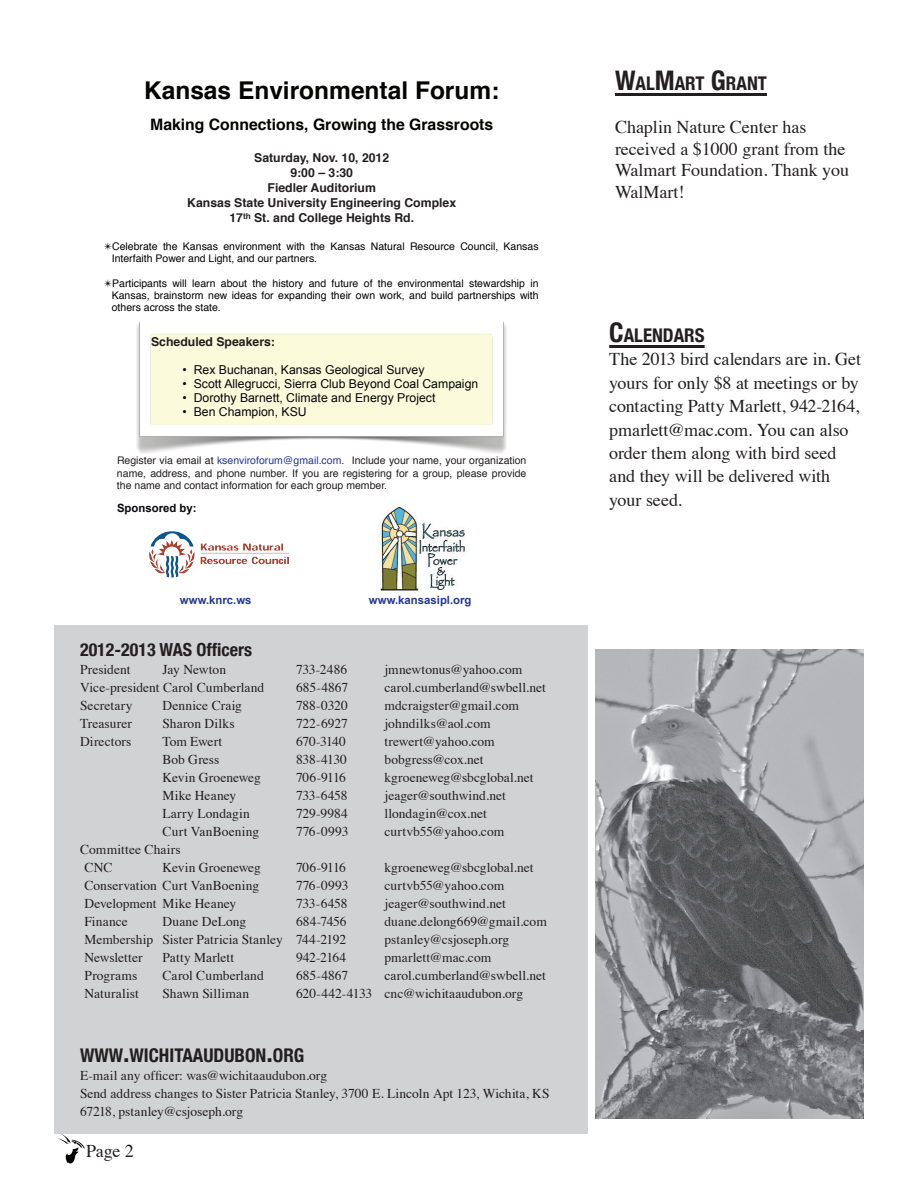
<style>
.page{position:relative;width:918px;height:1188px;background:#fff}
.page>*{position:absolute;margin:0;border:0;box-sizing:border-box;transform-origin:0 0}
.t1{font:700 24.45px "Helvetica";color:#040503}
.t2{font:700 condensed 18.9px "Helvetica Neue";color:#231f20}
.t3{font:18px/23.4px "Times";color:#231f20}
.t4{font:700 condensed 18px "Helvetica Neue";color:#231f20}
.t5{font:700 15.75px "Helvetica";color:#040503}
.t6{font:13.5px/18px "Times";color:#231f20}
.t7{font:13.5px "Times";letter-spacing:.02em;color:#231f20}
.t8{font:12.3px "Arial";color:#08070b}
.t9{font:700 12.3px/14.9px "Helvetica";color:#231f20;text-align:center}
.t10{font:700 11.4px "Arial";color:#253a96}
.t11{font:700 11.4px "Arial";color:#08070b}
.t12{font:10.5px/12.3px "Helvetica";color:#040503}
.t13{font:10.5px/12.3px "Helvetica";color:#231f20;text-align:justify}
.t14{font:10.5px "Arial";color:#08070b}
.s1{color:#253a96}
.s2{font-size:27px}
</style>
<div class="page">
<div style="left:54px;top:625px;width:533px;height:509px;background:#d1d2d4"></div>
<img style="left:58px;top:1134px;width:27px;height:29px">
<hr style="left:609px;top:345px;width:96px;height:3px;background:#231f20">
<img style="left:136px;top:323px;width:370px;height:131px">
<img style="left:379px;top:506px;width:87px;height:85px">
<img style="left:149px;top:531px;width:140px;height:47px">
<hr style="left:615px;top:93px;width:152px;height:3px;background:#231f20">
<img style="left:595px;top:649px;width:269px;height:469px">
<h1 class="t1" style="left:144px;top:70px;width:357px">Kansas Environmental Forum:</h1>
<p class="t5" style="left:150px;top:112px;width:345px">Making Connections, Growing the Grassroots</p>
<p class="t9" style="left:187px;top:151px;width:270px">Saturday, Nov. 10, 2012<br>9:00 – 3:30<br>Fiedler Auditorium<br>Kansas State University Engineering Complex<br>17<sup>th</sup> St. and College Heights Rd.</p>
<p class="t12" style="left:112px;top:240px;width:428px;text-indent:-8px">✴Celebrate the Kansas environment with the Kansas Natural Resource Council, Kansas<br>Interfaith Power and Light, and our partners.</p>
<p class="t12" style="left:112px;top:277px;width:428px;text-align:justify;text-indent:-8px">✴Participants will learn about the history and future of the environmental stewardship in Kansas, brainstorm new ideas for expanding their own work, and build partnerships with others across the state.</p>
<p class="t9" style="left:151px;top:335px;width:125px">Scheduled Speakers:</p>
<p class="t8" style="left:183px;top:362px;width:243px">• Rex Buchanan, Kansas Geological Survey</p>
<p class="t8" style="left:183px;top:376px;width:297px">• Scott Allegrucci, Sierra Club Beyond Coal Campaign</p>
<p class="t8" style="left:183px;top:390px;width:254px">• Dorothy Barnett, Climate and Energy Project</p>
<p class="t8" style="left:183px;top:404px;width:126px">• Ben Champion, KSU</p>
<p class="t13" style="left:117px;top:455px;width:411px">Register via email at <span class="s1">ksenviroforum@gmail.com</span>. Include your name, your organization name, address, and phone number. If you are registering for a group, please provide the name and contact information for each group member.</p>
<p class="t11" style="left:117px;top:501px;width:81px">Sponsored by:</p>
<p class="t10" style="left:180px;top:593px;width:73px">www.knrc.ws</p>
<p class="t10" style="left:369px;top:593px;width:104px">www.kansasipl.org</p>
<h3 class="t4" style="left:80px;top:634px;width:174px">2012-2013 WAS Officers</h3>
<p class="t6" style="left:80px;top:659px;width:52px">President</p>
<p class="t6" style="left:163px;top:659px;width:65px">Jay Newton</p>
<p class="t6" style="left:296px;top:659px;width:53px">733-2486</p>
<p class="t6" style="left:385px;top:659px;width:139px">jmnewtonus@yahoo.com</p>
<p class="t6" style="left:80px;top:677px;width:186px">Vice-president Carol Cumberland</p>
<p class="t6" style="left:296px;top:677px;width:54px">685-4867</p>
<p class="t6" style="left:385px;top:677px;width:163px">carol.cumberland@swbell.net</p>
<p class="t6" style="left:80px;top:695px;width:54px">Secretary</p>
<p class="t6" style="left:163px;top:695px;width:81px">Dennice Craig</p>
<p class="t6" style="left:296px;top:695px;width:53px">788-0320</p>
<p class="t6" style="left:385px;top:695px;width:136px">mdcraigster@gmail.com</p>
<p class="t6" style="left:80px;top:713px;width:53px">Treasurer</p>
<p class="t6" style="left:163px;top:713px;width:74px">Sharon Dilks</p>
<p class="t6" style="left:296px;top:713px;width:54px">722-6927</p>
<p class="t6" style="left:385px;top:713px;width:108px">johndilks@aol.com</p>
<p class="t6" style="left:80px;top:731px;width:53px">Directors</p>
<p class="t6" style="left:163px;top:731px;width:61px">Tom Ewert</p>
<p class="t6" style="left:296px;top:731px;width:51px">670-3140</p>
<p class="t6" style="left:385px;top:731px;width:112px">trewert@yahoo.com</p>
<p class="t6" style="left:163px;top:749px;width:58px">Bob Gress</p>
<p class="t6" style="left:296px;top:749px;width:52px">838-4130</p>
<p class="t6" style="left:385px;top:749px;width:101px">bobgress@cox.net</p>
<p class="t6" style="left:163px;top:767px;width:100px">Kevin Groeneweg</p>
<p class="t6" style="left:296px;top:767px;width:51px">706-9116</p>
<p class="t6" style="left:385px;top:767px;width:151px">kgroeneweg@sbcglobal.net</p>
<p class="t6" style="left:163px;top:785px;width:75px">Mike Heaney</p>
<p class="t6" style="left:296px;top:785px;width:53px">733-6458</p>
<p class="t6" style="left:385px;top:785px;width:123px">jeager@southwind.net</p>
<p class="t6" style="left:163px;top:803px;width:89px">Larry Londagin</p>
<p class="t6" style="left:296px;top:803px;width:53px">729-9984</p>
<p class="t6" style="left:385px;top:803px;width:104px">llondagin@cox.net</p>
<p class="t7" style="left:163px;top:818px;width:98px">Curt VanBoening</p>
<p class="t6" style="left:296px;top:821px;width:54px">776-0993</p>
<p class="t6" style="left:385px;top:821px;width:121px">curtvb55@yahoo.com</p>
<p class="t6" style="left:85px;top:839px;width:98px;text-indent:-4px">Committee Chairs<br>CNC</p>
<p class="t14" style="left:125px;top:685px;width:395px">with KS IPL at <span class="s1">rebmoti@kansasipl.org</span> or Kim Bellemere with KNRC at <span class="s1">kim@knrc.ws</span>.</p>
<p class="t6" style="left:163px;top:857px;width:100px">Kevin Groeneweg</p>
<p class="t6" style="left:296px;top:857px;width:51px">706-9116</p>
<p class="t6" style="left:385px;top:857px;width:151px">kgroeneweg@sbcglobal.net</p>
<p class="t6" style="left:85px;top:875px;width:176px">Conservation Curt VanBoening</p>
<p class="t6" style="left:296px;top:875px;width:54px">776-0993</p>
<p class="t6" style="left:385px;top:875px;width:121px">curtvb55@yahoo.com</p>
<p class="t6" style="left:85px;top:893px;width:153px">Development Mike Heaney</p>
<p class="t6" style="left:296px;top:893px;width:53px">733-6458</p>
<p class="t6" style="left:385px;top:893px;width:123px">jeager@southwind.net</p>
<p class="t6" style="left:85px;top:911px;width:45px">Finance</p>
<p class="t6" style="left:163px;top:911px;width:85px">Duane DeLong</p>
<p class="t6" style="left:296px;top:911px;width:52px">684-7456</p>
<p class="t6" style="left:385px;top:911px;width:164px">duane.delong669@gmail.com</p>
<p class="t6" style="left:85px;top:929px;width:263px">Membership Sister Patricia Stanley 744-2192</p>
<p class="t6" style="left:385px;top:929px;width:126px">pstanley@csjoseph.org</p>
<p class="t6" style="left:85px;top:947px;width:60px">Newsletter</p>
<p class="t6" style="left:163px;top:947px;width:73px">Patty Marlett</p>
<p class="t6" style="left:296px;top:947px;width:52px">942-2164</p>
<p class="t6" style="left:385px;top:947px;width:108px">pmarlett@mac.com</p>
<p class="t6" style="left:85px;top:965px;width:54px">Programs</p>
<p class="t6" style="left:163px;top:965px;width:103px">Carol Cumberland</p>
<p class="t6" style="left:296px;top:965px;width:54px">685-4867</p>
<p class="t6" style="left:385px;top:965px;width:163px">carol.cumberland@swbell.net</p>
<p class="t6" style="left:85px;top:983px;width:56px">Naturalist</p>
<p class="t6" style="left:163px;top:983px;width:88px">Shawn Silliman</p>
<p class="t6" style="left:296px;top:983px;width:229px">620-442-4133 cnc@wichitaaudubon.org</p>
<h2 class="t2" style="left:80px;top:1040px;width:226px">WWW<span class="s2">.</span>WICHITAAUDUBON<span class="s2">.</span>ORG</h2>
<p class="t6" style="left:80px;top:1066px;width:471px">E-mail any officer: was@wichitaaudubon.org<br>Send address changes to Sister Patricia Stanley, 3700 E. Lincoln Apt 123, Wichita, KS<br>67218, pstanley@csjoseph.org</p>
<h3 class="t3" style="left:86px;top:1137px;width:49px">Page 2</h3>
<h2 class="t2" style="left:615px;top:68px;width:153px"><span class="s2">W</span>AL<span class="s2">M</span>ART <span class="s2">G</span>RANT</h2>
<h3 class="t3" style="left:615px;top:115px;width:236px;line-height:21.6px">Chaplin Nature Center has received a $1000 grant from the<br>Walmart Foundation. Thank you<br>WalMart!</h3>
<h2 class="t2" style="left:609px;top:320px;width:97px"><span class="s2">C</span>ALENDARS</h2>
<h3 class="t3" style="left:609px;top:346px;width:253px">The 2013 bird calendars are in. Get yours for only $8 at meetings or by contacting Patty Marlett, 942-2164, pmarlett@mac.com. You can also order them along with bird seed and they will be delivered with your seed.</h3>
</div>
